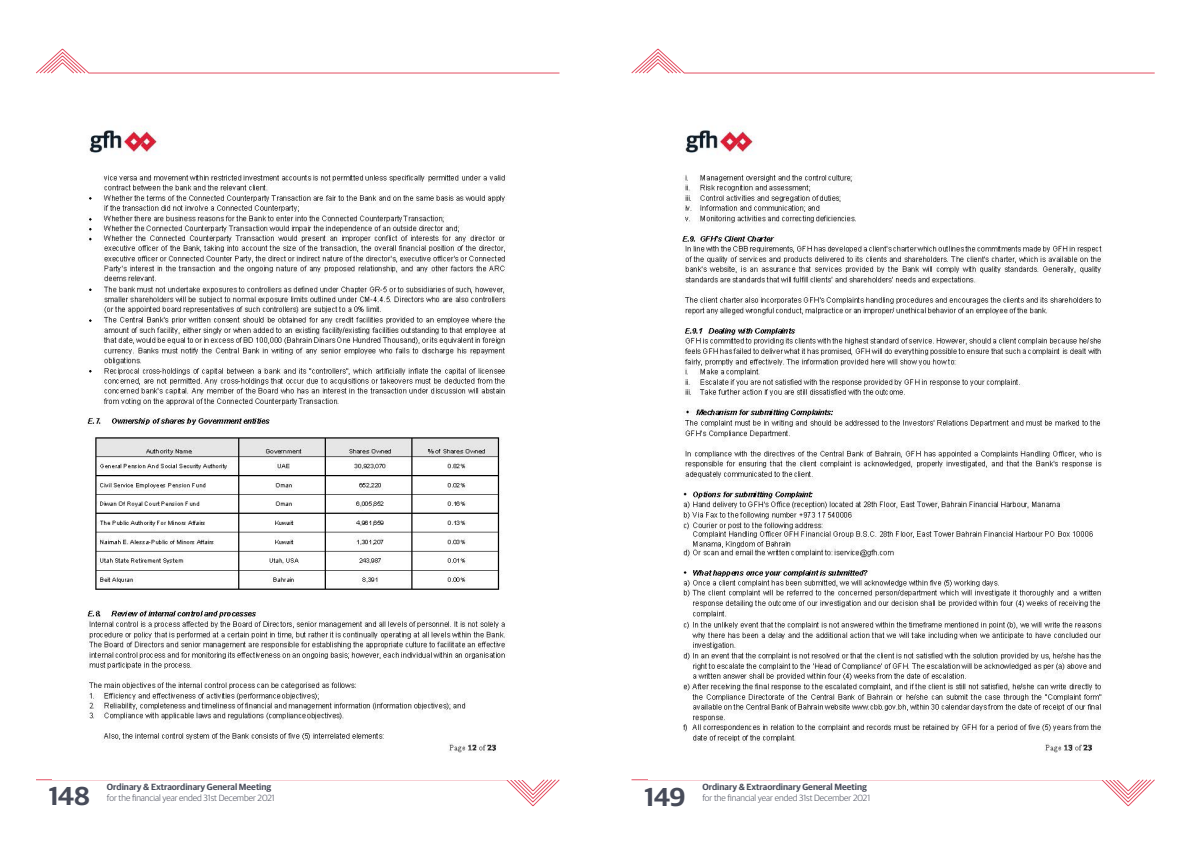
<style>
.page{position:relative;width:1191px;height:842px;background:#fff}
.page>*{position:absolute;margin:0;border:0;box-sizing:border-box;transform-origin:0 0}
.t1{font:600 26px "Guardian Sans";color:#474b59}
.t2{font:300 9px "Guardian Sans";color:#474b59}
.t3{font:600 9px "Guardian Sans";color:#474b59}
</style>
<div class="page">
<svg style="left:631px;top:48px;width:524px;height:26px"></svg>
<svg style="left:36px;top:48px;width:524px;height:26px"></svg>
<svg style="left:631px;top:779px;width:524px;height:28px"></svg>
<svg style="left:36px;top:779px;width:524px;height:28px"></svg>
<img style="left:682px;top:127px;width:421px;height:626px">
<img style="left:87px;top:127px;width:420px;height:626px">
<p class="t3" style="left:107px;top:780px;width:166px">Ordinary &amp; Extraordinary General Meeting</p>
<p class="t2" style="left:107px;top:791px;width:169px">for the financial year ended 31st December 2021</p>
<h1 class="t1" style="left:644px;top:777px;width:42px">149</h1>
<p class="t3" style="left:702px;top:780px;width:166px">Ordinary &amp; Extraordinary General Meeting</p>
<h1 class="t1" style="left:49px;top:777px;width:43px">148</h1>
<p class="t2" style="left:702px;top:792px;width:169px">for the financial year ended 31st December 2021</p>
</div>
